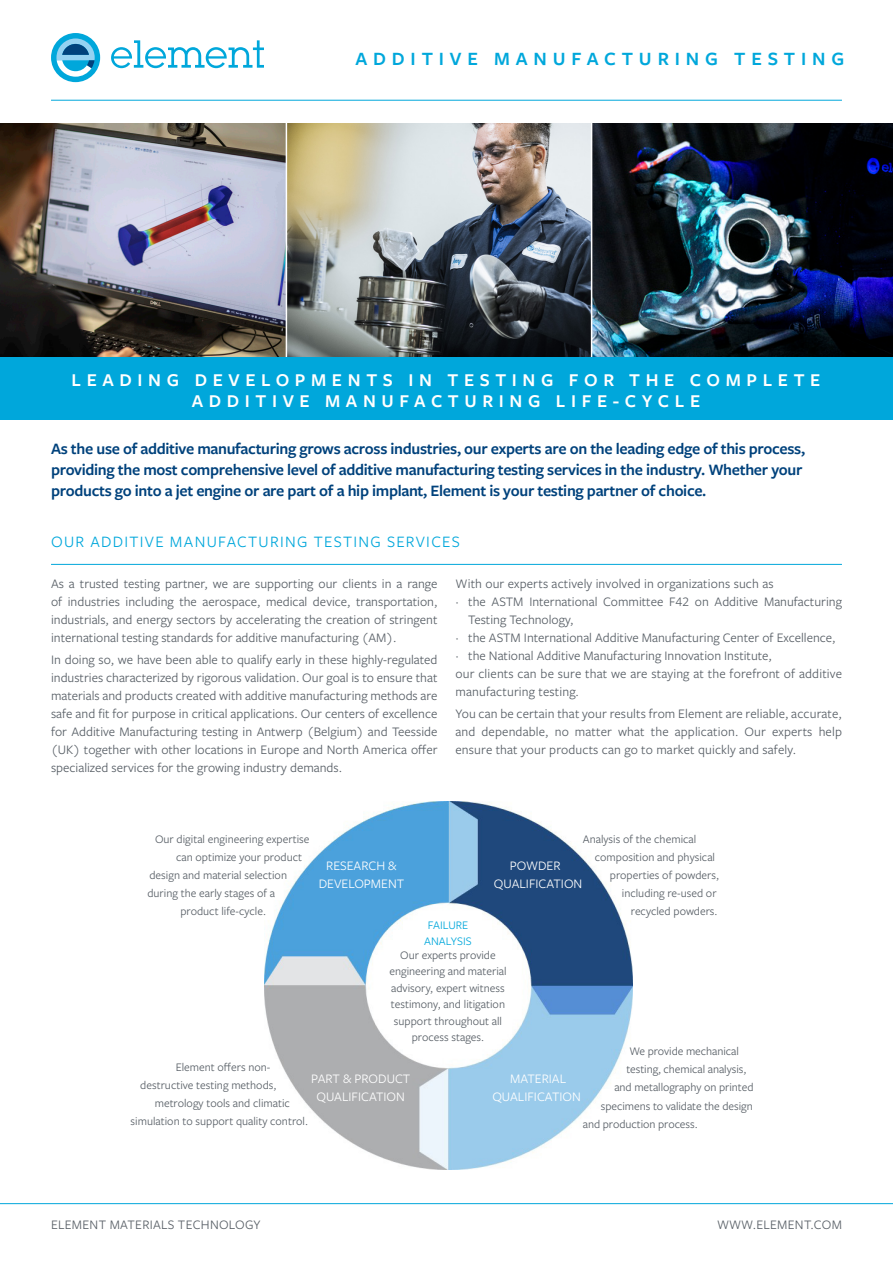
<style>
.page{position:relative;width:893px;height:1263px;background:#fff}
.page>*{position:absolute;margin:0;border:0;box-sizing:border-box;transform-origin:0 0}
.Main_Headlines{font:600 19.5px "Freight Sans Pro";letter-spacing:.3em;color:#00a7db}
.Main_Headlines-2{font:600 18.75px/21px "Freight Sans Pro";letter-spacing:.3em;color:#fff;text-align:center}
.Grey_Copt_Text{font:600 16.5px/21px "Freight Sans Pro";letter-spacing:-.02em;color:#01427c}
.Heads{font:16.5px "Freight Sans Pro";letter-spacing:.08em;color:#00a7db}
.Body{font:13.5px/18px "Freight Sans Pro";color:#585f66;text-align:justify}
.Bullets{font:13.5px/18px "Freight Sans Pro";color:#fff;text-align:center}
.Grey_Copt_Text-2{font:13.5px "Freight Sans Pro";letter-spacing:.02em;color:#585f66}
.Grey_Copt_Text-3{font:12px/16.5px "Freight Sans Pro";color:#585f66;text-align:center}
.Small_Headlines{font:12px/16.5px "Freight Sans Pro";color:#00a7db}
</style>
<div class="page">
<img style="left:264px;top:801px;width:369px;height:369px">
<img style="left:0;top:123px;width:286px;height:234px">
<img style="left:592px;top:123px;width:301px;height:234px">
<hr style="left:51px;top:100px;width:791px;height:1px;background:#00a7db">
<svg style="left:111px;top:40px;width:153px;height:28px"></svg>
<div style="left:51px;top:33px;width:49px;height:49px;background:#00a7db;border-radius:50%"></div>
<svg style="left:56px;top:38px;width:39px;height:39px"></svg>
<hr style="left:51px;top:564px;width:791px;height:1px;background:#00a7db">
<hr style="left:0;top:1203px;width:893px;height:1px;background:#00a7db">
<img style="left:289px;top:123px;width:300px;height:234px">
<div style="left:0;top:357px;width:893px;height:63px;background:#00a7db"></div>
<p class="Main_Headlines" style="left:355px;top:45px;width:490px">ADDITIVE MANUFACTURING TESTING</p>
<p class="Main_Headlines-2" style="left:72px;top:369px;width:750px">LEADING DEVELOPMENTS IN TESTING FOR THE COMPLETE<br>ADDITIVE MANUFACTURING LIFE-CYCLE</p>
<p class="Grey_Copt_Text" style="left:51px;top:437px;width:756px">As the use of additive manufacturing grows across industries, our experts are on the leading edge of this process, providing the most comprehensive level of additive manufacturing testing services in the industry. Whether your products go into a jet engine or are part of a hip implant, Element is your testing partner of choice.</p>
<p class="Heads" style="left:51px;top:531px;width:410px">OUR ADDITIVE MANUFACTURING TESTING SERVICES</p>
<p class="Body" style="left:51px;top:574px;width:388px">As a trusted testing partner, we are supporting our clients in a range of industries including the aerospace, medical device, transportation, industrials, and energy sectors by accelerating the creation of stringent international testing standards for additive manufacturing (AM).</p>
<p class="Body" style="left:51px;top:650px;width:388px">In doing so, we have been able to qualify early in these highly-regulated industries characterized by rigorous validation. Our goal is to ensure that materials and products created with additive manufacturing methods are safe and fit for purpose in critical applications. Our centers of excellence for Additive Manufacturing testing in Antwerp (Belgium) and Teesside (UK) together with other locations in Europe and North America offer specialized services for the growing industry demands.</p>
<p class="Body" style="left:455px;top:574px;width:320px">With our experts actively involved in organizations such as</p>
<p class="Body" style="left:468px;top:592px;width:375px;text-indent:-13px">· the ASTM International Committee F42 on Additive Manufacturing<br>Testing Technology,</p>
<p class="Body" style="left:455px;top:628px;width:382px">· the ASTM International Additive Manufacturing Center of Excellence,</p>
<p class="Body" style="left:455px;top:646px;width:318px">· the National Additive Manufacturing Innovation Institute,</p>
<p class="Body" style="left:455px;top:664px;width:388px">our clients can be sure that we are staying at the forefront of additive manufacturing testing.</p>
<p class="Body" style="left:455px;top:704px;width:388px">You can be certain that your results from Element are reliable, accurate, and dependable, no matter what the application. Our experts help ensure that your products can go to market quickly and safely.</p>
<p class="Grey_Copt_Text-3" style="left:155px;top:830px;width:156px">Our digital engineering expertise</p>
<p class="Grey_Copt_Text-3" style="left:176px;top:848px;width:128px">can optimize your product</p>
<p class="Grey_Copt_Text-3" style="left:149px;top:866px;width:139px">design and material selection</p>
<p class="Grey_Copt_Text-3" style="left:147px;top:884px;width:129px">during the early stages of a</p>
<p class="Grey_Copt_Text-3" style="left:180px;top:902px;width:87px">product life-cycle.</p>
<p class="Grey_Copt_Text-3" style="left:583px;top:831px;width:115px">Analysis of the chemical</p>
<p class="Grey_Copt_Text-3" style="left:595px;top:849px;width:122px">composition and physical</p>
<p class="Grey_Copt_Text-3" style="left:610px;top:867px;width:111px">properties of powders,</p>
<p class="Grey_Copt_Text-3" style="left:622px;top:885px;width:96px">including re-used or</p>
<p class="Grey_Copt_Text-3" style="left:631px;top:903px;width:88px">recycled powders.</p>
<p class="Bullets" style="left:319px;top:856px;width:87px">RESEARCH &amp;<br>DEVELOPMENT</p>
<p class="Bullets" style="left:494px;top:856px;width:90px">POWDER<br>QUALIFICATION</p>
<p class="Small_Headlines" style="left:424px;top:916px;width:49px">FAILURE<br>ANALYSIS</p>
<p class="Grey_Copt_Text-3" style="left:389px;top:946px;width:119px">Our experts provide engineering and material advisory, expert witness testimony, and litigation support throughout all process stages.</p>
<p class="Grey_Copt_Text-3" style="left:176px;top:1058px;width:96px">Element offers non-</p>
<p class="Grey_Copt_Text-3" style="left:140px;top:1076px;width:138px">destructive testing methods,</p>
<p class="Grey_Copt_Text-3" style="left:155px;top:1094px;width:137px">metrology tools and climatic</p>
<p class="Grey_Copt_Text-3" style="left:131px;top:1112px;width:179px">simulation to support quality control.</p>
<p class="Bullets" style="left:311px;top:1069px;width:100px">PART &amp; PRODUCT<br>QUALIFICATION</p>
<p class="Grey_Copt_Text-3" style="left:629px;top:1043px;width:111px">We provide mechanical</p>
<p class="Grey_Copt_Text-3" style="left:626px;top:1061px;width:121px">testing, chemical analysis,</p>
<p class="Grey_Copt_Text-3" style="left:614px;top:1079px;width:141px">and metallography on printed</p>
<p class="Grey_Copt_Text-3" style="left:601px;top:1097px;width:153px">specimens to validate the design</p>
<p class="Grey_Copt_Text-3" style="left:583px;top:1115px;width:116px">and production process.</p>
<p class="Bullets" style="left:510px;top:1069px;width:58px">MATERIAL</p>
<p class="Bullets" style="left:492px;top:1087px;width:90px">QUALIFICATION</p>
<p class="Grey_Copt_Text-2" style="left:51px;top:1215px;width:211px">ELEMENT MATERIALS TECHNOLOGY</p>
<p class="Grey_Copt_Text-2" style="left:717px;top:1215px;width:126px">WWW.ELEMENT.COM</p>
</div>
